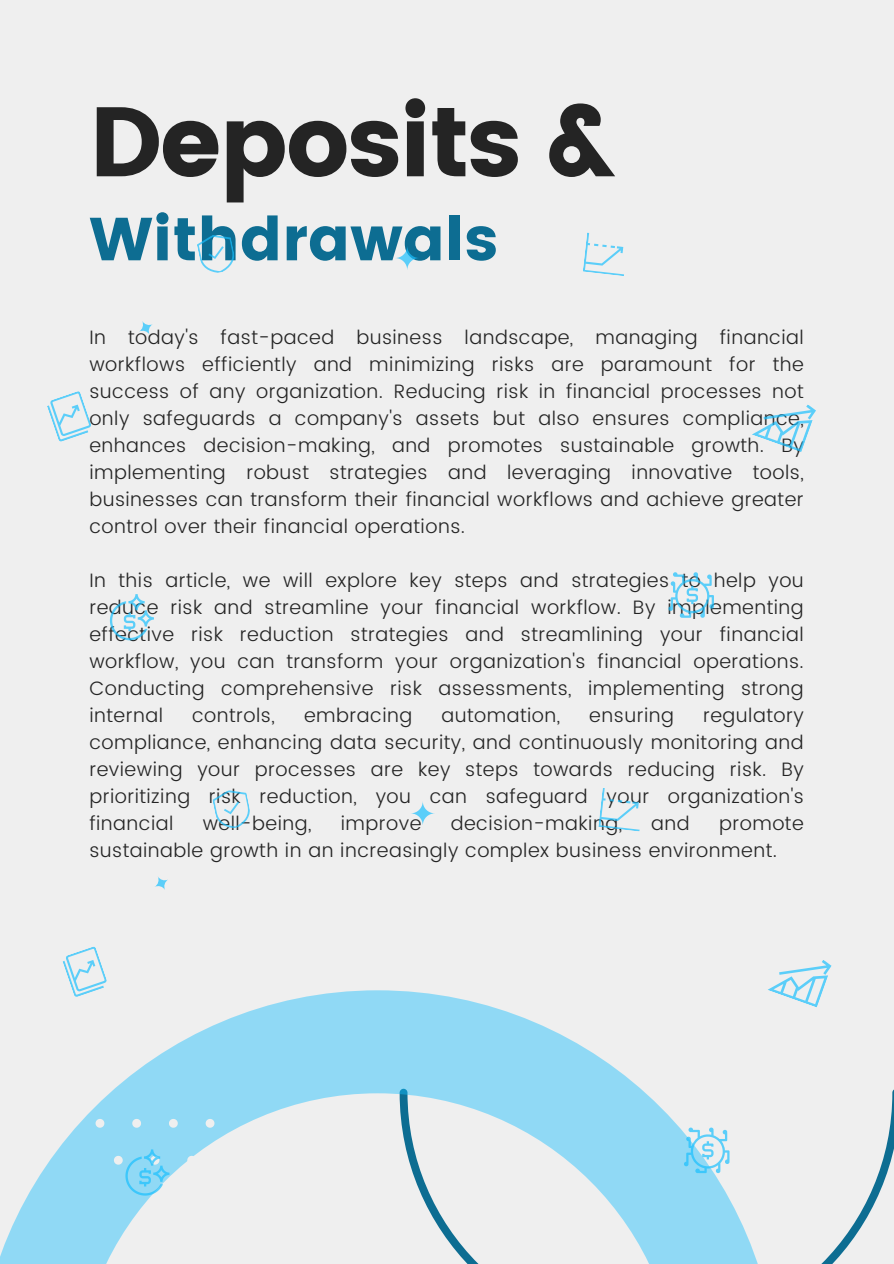
<style>
.page{position:relative;width:894px;height:1264px;background:#fff}
.page>*{position:absolute;margin:0;border:0;box-sizing:border-box;transform-origin:0 0}
.t1{font:98.4px "Poppins";letter-spacing:-.025em;color:#242424}
.t2{font:60.6px "Poppins";color:#0d6d92}
.t3{font:300 19.35px/27px "Poppins";letter-spacing:.025em;color:#242424;text-align:justify}
</style>
<div class="page">
<div style="left:0;top:0;width:893px;height:1263px;background:#efefef"></div>
<svg style="left:822px;top:1090px;width:71px;height:173px"></svg>
<svg style="left:0;top:990px;width:758px;height:273px"></svg>
<svg style="left:95px;top:1118px;width:9px;height:9px"></svg>
<svg style="left:132px;top:1118px;width:9px;height:9px"></svg>
<svg style="left:169px;top:1118px;width:9px;height:9px"></svg>
<svg style="left:205px;top:1118px;width:9px;height:9px"></svg>
<svg style="left:187px;top:1155px;width:9px;height:9px"></svg>
<svg style="left:224px;top:1155px;width:8px;height:9px"></svg>
<svg style="left:752px;top:404px;width:64px;height:48px"></svg>
<svg style="left:197px;top:235px;width:38px;height:38px"></svg>
<svg style="left:110px;top:594px;width:43px;height:46px"></svg>
<svg style="left:668px;top:572px;width:45px;height:46px"></svg>
<svg style="left:583px;top:232px;width:41px;height:44px"></svg>
<svg style="left:47px;top:391px;width:44px;height:51px"></svg>
<svg style="left:395px;top:246px;width:24px;height:24px"></svg>
<svg style="left:139px;top:321px;width:14px;height:13px"></svg>
<svg style="left:768px;top:960px;width:64px;height:47px"></svg>
<svg style="left:212px;top:790px;width:38px;height:38px"></svg>
<svg style="left:114px;top:1149px;width:55px;height:46px;background:#8ad7f5"></svg>
<svg style="left:683px;top:1127px;width:46px;height:46px"></svg>
<svg style="left:598px;top:788px;width:42px;height:43px"></svg>
<svg style="left:61px;top:946px;width:48px;height:51px"></svg>
<svg style="left:411px;top:801px;width:23px;height:24px"></svg>
<svg style="left:155px;top:877px;width:13px;height:13px"></svg>
<h2 class="t1" style="left:89px;top:85px;width:527px">Deposits &amp;</h2>
<h1 class="t2" style="left:89px;top:204px;width:410px">Withdrawals</h1>
<p class="t3" style="left:89px;top:323px;width:715px">In today's fast-paced business landscape, managing financial workflows efficiently and minimizing risks are paramount for the success of any organization. Reducing risk in financial processes not only safeguards a company's assets but also ensures compliance, enhances decision-making, and promotes sustainable growth. By implementing robust strategies and leveraging innovative tools, businesses can transform their financial workflows and achieve greater control over their financial operations.</p>
<p class="t3" style="left:89px;top:566px;width:715px">In this article, we will explore key steps and strategies to help you reduce risk and streamline your financial workflow. By implementing effective risk reduction strategies and streamlining your financial workflow, you can transform your organization's financial operations.<br>Conducting comprehensive risk assessments, implementing strong internal</p>
<p class="t3" style="left:192px;top:701px;width:84px">controls,</p>
<p class="t3" style="left:304px;top:701px;width:110px">embracing</p>
<p class="t3" style="left:441px;top:701px;width:120px">automation,</p>
<p class="t3" style="left:589px;top:701px;width:86px">ensuring</p>
<p class="t3" style="left:89px;top:701px;width:715px;text-indent:613px">regulatory compliance, enhancing data security, and continuously monitoring and reviewing your processes are key steps towards reducing risk. By prioritizing risk reduction, you can safeguard your organization's financial</p>
<p class="t3" style="left:203px;top:809px;width:110px">well-being,</p>
<p class="t3" style="left:340px;top:809px;width:82px">improve</p>
<p class="t3" style="left:450px;top:809px;width:173px">decision-making,</p>
<p class="t3" style="left:651px;top:809px;width:40px">and</p>
<p class="t3" style="left:89px;top:809px;width:715px;text-indent:629px">promote sustainable growth in an increasingly complex business environment.</p>
</div>
